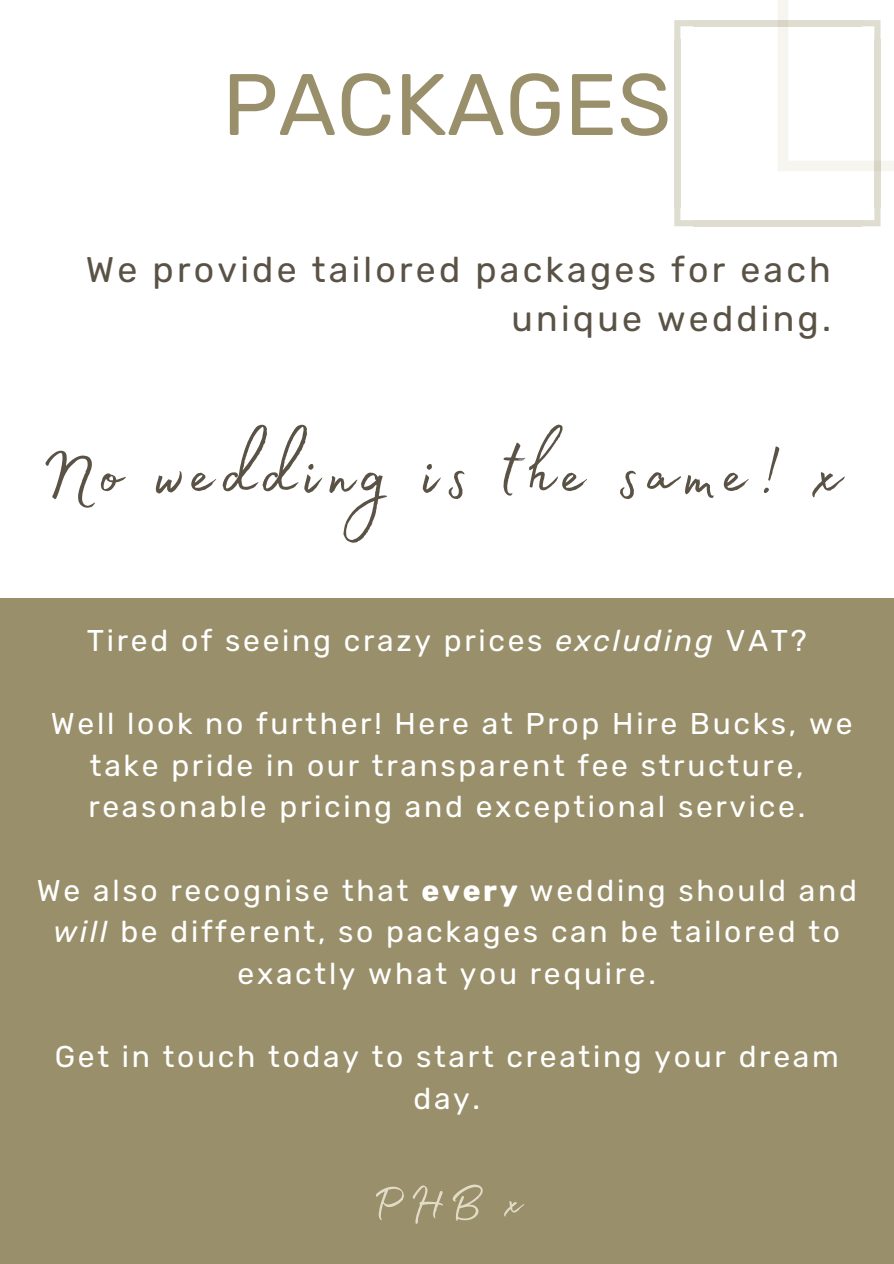
<style>
.page{position:relative;width:894px;height:1264px;background:#fff}
.page>*{position:absolute;margin:0;border:0;box-sizing:border-box;transform-origin:0 0}
.t1{font:88.65px "Madelyn Fill";letter-spacing:.09em;color:#5b5246}
.t2{font:87px "Rubik";color:#998f6a}
.t3{font:54.75px "Madelyn Fill";color:#e1dcc6}
.t4{font:35.55px/49.2px "Rubik";letter-spacing:.09em;color:#5b5246;text-align:right}
.t5{font:30px/41.7px "Rubik";letter-spacing:.09em;color:#fff;text-align:center}
.s1{font-style:italic}
.s2{font-weight:700}
</style>
<div class="page">
<div style="left:874px;top:39px;width:6px;height:168px;background:#dfdcd0"></div>
<div style="left:674px;top:39px;width:6px;height:168px;background:#dfdcd0"></div>
<div style="left:693px;top:20px;width:168px;height:6px;background:#dfdcd0"></div>
<div style="left:693px;top:220px;width:168px;height:6px;background:#dfdcd0"></div>
<svg style="left:777px;top:0;width:116px;height:171px"></svg>
<svg style="left:674px;top:20px;width:19px;height:19px"></svg>
<svg style="left:861px;top:207px;width:19px;height:19px"></svg>
<svg style="left:674px;top:207px;width:19px;height:19px"></svg>
<div style="left:0;top:598px;width:893px;height:665px;background:#998f6a"></div>
<p class="t2" style="left:222px;top:54px;width:450px">PACKAGES</p>
<p class="t4" style="left:86px;top:245px;width:746px">We provide tailored packages for each unique wedding.</p>
<h4 class="t1" style="left:41px;top:406px;width:800px">No wedding is the same! x</h4>
<h2 class="t5" style="left:87px;top:619px;width:721px">Tired of seeing crazy prices <span class="s1">excluding</span> VAT?</h2>
<p class="t5" style="left:51px;top:703px;width:803px">Well look no further! Here at Prop Hire Bucks, we take pride in our transparent fee structure, reasonable pricing and exceptional service.</p>
<p class="t5" style="left:37px;top:869px;width:821px">We also recognise that <span class="s2">every</span> wedding should and <span class="s1">will</span> be different, so packages can be tailored to exactly what you require.</p>
<p class="t5" style="left:55px;top:1036px;width:785px">Get in touch today to start creating your dream day.</p>
<h1 class="t3" style="left:372px;top:1160px;width:151px">PHB x</h1>
</div>
